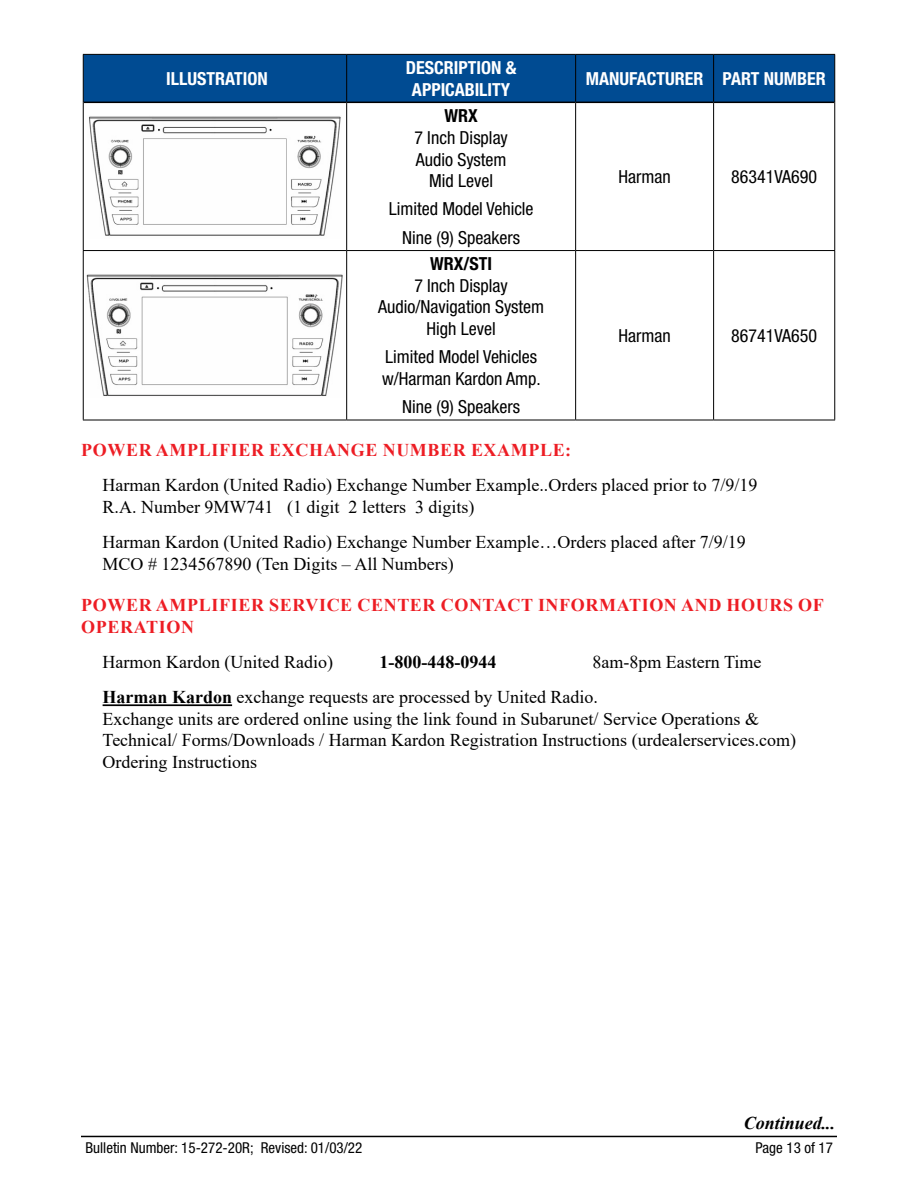
<style>
.page{position:relative;width:918px;height:1188px;background:#fff}
.page>*{position:absolute;margin:0;border:0;box-sizing:border-box;transform-origin:0 0}
.t1{font:18px/21.6px "Times New Roman";color:#000}
.t2{font:condensed 18px/21.6px "Helvetica Neue LT Std";color:#000;text-align:center}
.t3{font:700 18px/21.6px "Times New Roman";letter-spacing:.035em;color:#ed1d24}
.t4{font:700 condensed 18px/21.6px "Helvetica Neue LT Std";color:#fff;text-align:center}
.t5{font:700 18px "Times New Roman";color:#000}
.t6{font:italic 700 18px "Times New Roman";color:#000}
.t7{font:700 condensed 18px "Helvetica Neue LT Std";color:#000}
.t8{font:condensed 15px "Helvetica Neue LT Std";color:#000}
.s1{font-weight:700}
</style>
<div class="page">
<hr style="left:81px;top:1136px;width:756px;height:1px;background:#000">
<hr style="left:103px;top:704px;width:129px;height:2px;background:#000">
<div style="left:84px;top:55px;width:750px;height:47px;background:#004b92"></div>
<hr style="left:83px;top:54px;width:264px;height:1px;background:#000">
<hr style="left:83px;top:55px;width:1px;height:47px;background:#000">
<hr style="left:347px;top:54px;width:229px;height:1px;background:#000">
<hr style="left:346px;top:55px;width:1px;height:47px;background:#000">
<hr style="left:576px;top:54px;width:138px;height:1px;background:#000">
<hr style="left:575px;top:55px;width:1px;height:47px;background:#000">
<hr style="left:714px;top:54px;width:121px;height:1px;background:#000">
<hr style="left:713px;top:55px;width:1px;height:47px;background:#000">
<hr style="left:834px;top:55px;width:1px;height:47px;background:#000">
<hr style="left:83px;top:102px;width:1px;height:148px;background:#000">
<hr style="left:346px;top:103px;width:1px;height:147px;background:#000">
<hr style="left:575px;top:103px;width:1px;height:147px;background:#000">
<hr style="left:713px;top:103px;width:1px;height:147px;background:#000">
<hr style="left:834px;top:102px;width:1px;height:148px;background:#000">
<hr style="left:83px;top:250px;width:264px;height:1px;background:#000">
<hr style="left:83px;top:251px;width:1px;height:169px;background:#000">
<hr style="left:347px;top:250px;width:229px;height:1px;background:#000">
<hr style="left:346px;top:251px;width:1px;height:169px;background:#000">
<hr style="left:576px;top:250px;width:138px;height:1px;background:#000">
<hr style="left:575px;top:251px;width:1px;height:169px;background:#000">
<hr style="left:714px;top:250px;width:121px;height:1px;background:#000">
<hr style="left:713px;top:251px;width:1px;height:169px;background:#000">
<hr style="left:834px;top:251px;width:1px;height:169px;background:#000">
<hr style="left:83px;top:420px;width:264px;height:1px;background:#000">
<hr style="left:347px;top:420px;width:229px;height:1px;background:#000">
<hr style="left:576px;top:420px;width:138px;height:1px;background:#000">
<hr style="left:714px;top:420px;width:121px;height:1px;background:#000">
<hr style="left:84px;top:102px;width:263px;height:1px;background:#000">
<hr style="left:347px;top:102px;width:229px;height:1px;background:#000">
<hr style="left:576px;top:102px;width:138px;height:1px;background:#000">
<hr style="left:714px;top:102px;width:120px;height:1px;background:#000">
<img style="left:89px;top:116px;width:252px;height:120px">
<img style="left:86px;top:274px;width:257px;height:122px">
<p class="t4" style="left:166px;top:67px;width:103px">ILLUSTRATION</p>
<p class="t4" style="left:406px;top:57px;width:112px">DESCRIPTION &amp;<br>APPICABILITY</p>
<p class="t4" style="left:586px;top:67px;width:241px">MANUFACTURER PART NUMBER</p>
<p class="t7" style="left:444px;top:105px;width:35px">WRX</p>
<p class="t2" style="left:414px;top:127px;width:95px">7 Inch Display<br>Audio System<br>Mid Level</p>
<p class="t2" style="left:389px;top:195px;width:146px;line-height:28.3px">Limited Model Vehicle<br>Nine (9) Speakers</p>
<p class="t2" style="left:618px;top:166px;width:54px">Harman</p>
<p class="t2" style="left:731px;top:166px;width:87px">86341VA690</p>
<p class="t7" style="left:430px;top:253px;width:63px">WRX/STI</p>
<p class="t2" style="left:378px;top:274px;width:168px">7 Inch Display<br>Audio/Navigation System<br>High Level</p>
<p class="t2" style="left:382px;top:346px;width:160px;text-align:left">Limited Model Vehicles w/Harman Kardon Amp.</p>
<p class="t2" style="left:402px;top:396px;width:119px">Nine (9) Speakers</p>
<p class="t2" style="left:618px;top:324px;width:54px">Harman</p>
<p class="t2" style="left:731px;top:324px;width:87px">86741VA650</p>
<p class="t3" style="left:81px;top:439px;width:491px">POWER AMPLIFIER EXCHANGE NUMBER EXAMPLE:</p>
<p class="t1" style="left:103px;top:474px;width:656px">Harman Kardon (United Radio) Exchange Number Example..Orders placed prior to 7/9/19<br>R.A. Number 9MW741 (1 digit 2 letters 3 digits)</p>
<p class="t1" style="left:103px;top:531px;width:645px">Harman Kardon (United Radio) Exchange Number Example…Orders placed after 7/9/19<br>MCO # 1234567890 (Ten Digits – All Numbers)</p>
<p class="t3" style="left:81px;top:594px;width:744px">POWER AMPLIFIER SERVICE CENTER CONTACT INFORMATION AND HOURS OF<br>OPERATION</p>
<p class="t1" style="left:103px;top:651px;width:232px">Harmon Kardon (United Radio)</p>
<p class="t5" style="left:380px;top:649px;width:118px">1-800-448-0944</p>
<p class="t1" style="left:103px;top:644px;width:660px;line-height:35.1px;text-indent:490px">8am-8pm Eastern Time<br><span class="s1">Harman Kardon</span> exchange requests are processed by United Radio.</p>
<p class="t1" style="left:103px;top:707px;width:695px">Exchange units are ordered online using the link found in Subarunet/ Service Operations &amp;<br>Technical/ Forms/Downloads / Harman Kardon Registration Instructions (urdealerservices.com)<br>Ordering Instructions</p>
<p class="t6" style="left:744px;top:1111px;width:93px">Continued...</p>
<p class="t8" style="left:86px;top:1138px;width:278px">Bulletin Number: 15-272-20R; Revised: 01/03/22</p>
<p class="t8" style="left:756px;top:1138px;width:79px">Page 13 of 17</p>
</div>
